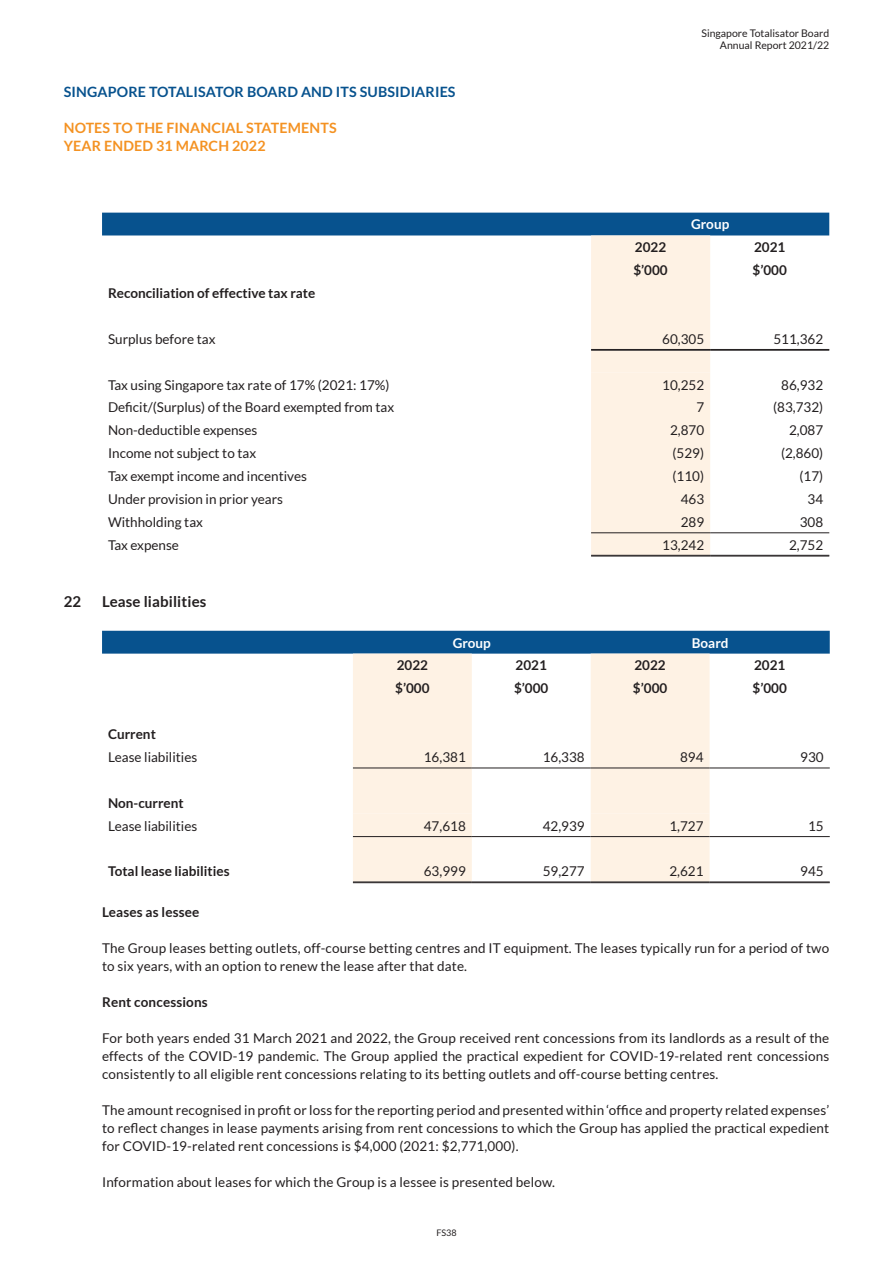
<style>
.page{position:relative;width:893px;height:1263px;background:#fff}
.page>*{position:absolute;margin:0;border:0;box-sizing:border-box;transform-origin:0 0}
.t1{font:700 15px "Lato";letter-spacing:.01em;color:#231f20}
.t2{font:700 14.25px/18px "Lato";letter-spacing:.01em;color:#f49222}
.t3{font:700 14.25px "Lato";letter-spacing:.01em;color:#07528e}
.t4{font:13.5px/18px "Lato";color:#231f20;text-align:justify}
.Table_Text{font:700 13.5px "Lato";color:#231f20}
.Table_Text-2{font:700 13.5px "Lato";color:#fff}
.t5{font:10.5px/12px "Lato";color:#231f20;text-align:right}
.t6{font:9px "Lato";color:#231f20}
</style>
<div class="page">
<svg style="left:102px;top:213px;width:727px;height:342px"></svg>
<hr style="left:591px;top:349px;width:119px;height:1px;background:#231f20">
<hr style="left:591px;top:350px;width:119px;height:1px;background:#231f20">
<hr style="left:710px;top:349px;width:119px;height:1px;background:#231f20">
<hr style="left:710px;top:350px;width:119px;height:1px;background:#231f20">
<hr style="left:591px;top:555px;width:119px;height:1px;background:#231f20">
<hr style="left:591px;top:556px;width:119px;height:1px;background:#231f20">
<hr style="left:710px;top:555px;width:119px;height:1px;background:#231f20">
<hr style="left:710px;top:556px;width:119px;height:1px;background:#231f20">
<hr style="left:591px;top:532px;width:119px;height:1px;background:#231f20">
<hr style="left:710px;top:532px;width:119px;height:1px;background:#231f20">
<div style="left:102px;top:631px;width:728px;height:23px;background:#07528e"></div>
<svg style="left:353px;top:654px;width:357px;height:160px;fill:#fef2e4"></svg>
<svg style="left:353px;top:814px;width:357px;height:68px"></svg>
<hr style="left:353px;top:768px;width:119px;height:1px;background:#231f20">
<hr style="left:472px;top:768px;width:119px;height:1px;background:#231f20">
<hr style="left:591px;top:768px;width:119px;height:1px;background:#231f20">
<hr style="left:710px;top:768px;width:120px;height:1px;background:#231f20">
<hr style="left:353px;top:836px;width:119px;height:1px;background:#231f20">
<hr style="left:472px;top:836px;width:119px;height:1px;background:#231f20">
<hr style="left:591px;top:836px;width:119px;height:1px;background:#231f20">
<hr style="left:710px;top:836px;width:120px;height:1px;background:#231f20">
<hr style="left:353px;top:882px;width:119px;height:1px;background:#231f20">
<hr style="left:472px;top:882px;width:119px;height:1px;background:#231f20">
<hr style="left:591px;top:882px;width:119px;height:1px;background:#231f20">
<hr style="left:710px;top:882px;width:120px;height:1px;background:#231f20">
<p class="t3" style="left:64px;top:83px;width:393px">SINGAPORE TOTALISATOR BOARD AND ITS SUBSIDIARIES</p>
<p class="t2" style="left:64px;top:118px;width:274px">NOTES TO THE FINANCIAL STATEMENTS<br>YEAR ENDED 31 MARCH 2022</p>
<p class="t5" style="left:701px;top:27px;width:129px">Singapore Totalisator Board<br>Annual Report 2021/22</p>
<p class="Table_Text-2" style="left:691px;top:217px;width:40px">Group</p>
<p class="Table_Text" style="left:635px;top:240px;width:33px">2022</p>
<p class="Table_Text" style="left:754px;top:240px;width:33px">2021</p>
<p class="Table_Text" style="left:633px;top:263px;width:36px">$’000</p>
<p class="Table_Text" style="left:752px;top:263px;width:36px">$’000</p>
<p class="Table_Text" style="left:108px;top:285px;width:209px">Reconciliation of effective tax rate</p>
<p class="t4" style="left:108px;top:330px;width:109px">Surplus before tax</p>
<p class="t4" style="left:662px;top:330px;width:44px">60,305</p>
<p class="t4" style="left:773px;top:330px;width:51px">511,362</p>
<p class="t4" style="left:108px;top:376px;width:283px">Tax using Singapore tax rate of 17% (2021: 17%)</p>
<p class="t4" style="left:662px;top:376px;width:44px">10,252</p>
<p class="t4" style="left:781px;top:376px;width:44px">86,932</p>
<p class="t4" style="left:108px;top:398px;width:288px">Deficit/(Surplus) of the Board exempted from tax</p>
<p class="t4" style="left:696px;top:398px;width:9px">7</p>
<p class="t4" style="left:773px;top:398px;width:52px">(83,732)</p>
<p class="t4" style="left:108px;top:421px;width:151px">Non-deductible expenses</p>
<p class="t4" style="left:670px;top:421px;width:36px">2,870</p>
<p class="t4" style="left:789px;top:421px;width:36px">2,087</p>
<p class="t4" style="left:108px;top:444px;width:150px">Income not subject to tax</p>
<p class="t4" style="left:673px;top:444px;width:33px">(529)</p>
<p class="t4" style="left:781px;top:444px;width:44px">(2,860)</p>
<p class="t4" style="left:108px;top:467px;width:200px">Tax exempt income and incentives</p>
<p class="t4" style="left:673px;top:467px;width:33px">(110)</p>
<p class="t4" style="left:799px;top:467px;width:25px">(17)</p>
<p class="t4" style="left:108px;top:490px;width:176px">Under provision in prior years</p>
<p class="t4" style="left:681px;top:490px;width:25px">463</p>
<p class="t4" style="left:808px;top:490px;width:17px">34</p>
<p class="t4" style="left:108px;top:513px;width:96px">Withholding tax</p>
<p class="t4" style="left:681px;top:513px;width:25px">289</p>
<p class="t4" style="left:800px;top:513px;width:25px">308</p>
<p class="t4" style="left:108px;top:536px;width:72px">Tax expense</p>
<p class="t4" style="left:662px;top:536px;width:44px">13,242</p>
<p class="t4" style="left:789px;top:536px;width:36px">2,752</p>
<p class="t1" style="left:64px;top:593px;width:19px">22</p>
<p class="t1" style="left:102px;top:593px;width:106px">Lease liabilities</p>
<p class="Table_Text-2" style="left:453px;top:635px;width:40px">Group</p>
<p class="Table_Text-2" style="left:692px;top:635px;width:38px">Board</p>
<p class="Table_Text" style="left:397px;top:658px;width:33px">2022</p>
<p class="Table_Text" style="left:516px;top:658px;width:33px">2021</p>
<p class="Table_Text" style="left:634px;top:658px;width:33px">2022</p>
<p class="Table_Text" style="left:754px;top:658px;width:33px">2021</p>
<p class="Table_Text" style="left:395px;top:681px;width:36px">$’000</p>
<p class="Table_Text" style="left:514px;top:681px;width:36px">$’000</p>
<p class="Table_Text" style="left:633px;top:681px;width:36px">$’000</p>
<p class="Table_Text" style="left:752px;top:681px;width:36px">$’000</p>
<p class="Table_Text" style="left:108px;top:726px;width:49px">Current</p>
<p class="t4" style="left:108px;top:748px;width:91px">Lease liabilities</p>
<p class="t4" style="left:424px;top:748px;width:44px">16,381</p>
<p class="t4" style="left:543px;top:748px;width:44px">16,338</p>
<p class="t4" style="left:680px;top:748px;width:25px">894</p>
<p class="t4" style="left:800px;top:748px;width:25px">930</p>
<p class="Table_Text" style="left:108px;top:795px;width:77px">Non-current</p>
<p class="t4" style="left:108px;top:817px;width:91px">Lease liabilities</p>
<p class="t4" style="left:424px;top:817px;width:44px">47,618</p>
<p class="t4" style="left:543px;top:817px;width:44px">42,939</p>
<p class="t4" style="left:669px;top:817px;width:36px">1,727</p>
<p class="t4" style="left:808px;top:817px;width:17px">15</p>
<p class="Table_Text" style="left:108px;top:864px;width:123px">Total lease liabilities</p>
<p class="t4" style="left:424px;top:862px;width:44px">63,999</p>
<p class="t4" style="left:543px;top:862px;width:44px">59,277</p>
<p class="t4" style="left:669px;top:862px;width:36px">2,621</p>
<p class="t4" style="left:800px;top:862px;width:25px">945</p>
<p class="Table_Text" style="left:102px;top:904px;width:99px">Leases as lessee</p>
<p class="t4" style="left:102px;top:939px;width:729px">The Group leases betting outlets, off-course betting centres and IT equipment. The leases typically run for a period of two to six years, with an option to renew the lease after that date.</p>
<p class="Table_Text" style="left:102px;top:994px;width:107px">Rent concessions</p>
<p class="t4" style="left:102px;top:1029px;width:729px">For both years ended 31 March 2021 and 2022, the Group received rent concessions from its landlords as a result of the effects of the COVID-19 pandemic. The Group applied the practical expedient for COVID-19-related rent concessions consistently to all eligible rent concessions relating to its betting outlets and off-course betting centres.</p>
<p class="t4" style="left:102px;top:1101px;width:729px">The amount recognised in profit or loss for the reporting period and presented within ‘office and property related expenses’ to reflect changes in lease payments arising from rent concessions to which the Group has applied the practical expedient for COVID-19-related rent concessions is $4,000 (2021: $2,771,000).</p>
<p class="t4" style="left:102px;top:1173px;width:454px">Information about leases for which the Group is a lessee is presented below.</p>
<p class="t6" style="left:436px;top:1228px;width:22px">FS38</p>
</div>
